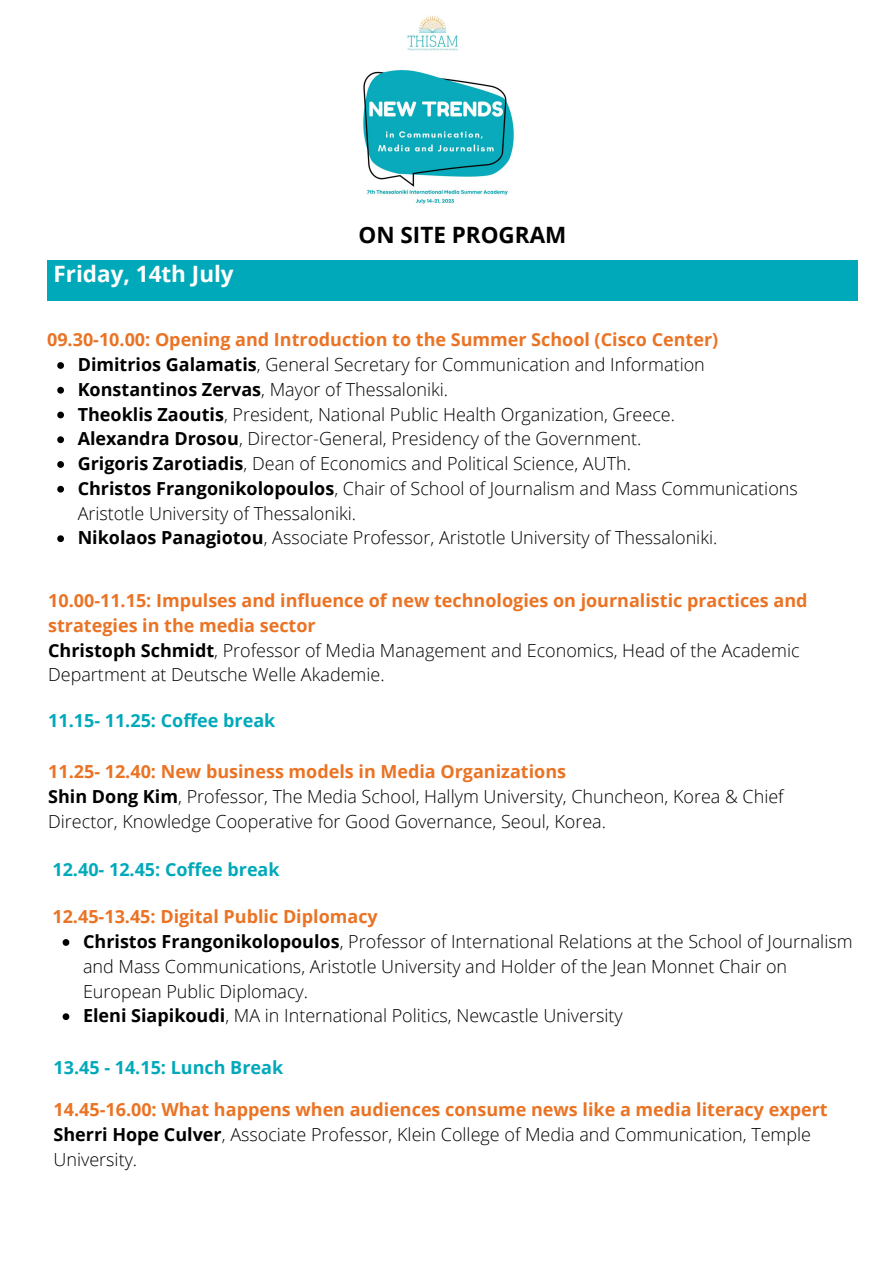
<style>
.page{position:relative;width:893px;height:1264px;background:#fff}
.page>*{position:absolute;margin:0;border:0;box-sizing:border-box;transform-origin:0 0}
.t1{font:700 22.5px "Open Sans";color:#fff}
.t2{font:700 22.5px "Open Sans";color:#000}
.t3{font:300 18px/24.8px "Open Sans";color:#000}
.t4{font:700 18px/24.8px "Open Sans";color:#ea7324}
.t5{font:700 18px "Open Sans";color:#00a9ba}
.s1{font-weight:700}
</style>
<div class="page">
<img style="left:363px;top:16px;width:151px;height:188px">
<div style="left:47px;top:260px;width:810px;height:41px;background:#00a9ba"></div>
<div style="left:456px;top:0;width:268px;height:116px;background:#fff"></div>
<svg style="left:57px;top:362px;width:7px;height:7px"></svg>
<svg style="left:57px;top:387px;width:7px;height:6px"></svg>
<svg style="left:57px;top:411px;width:7px;height:7px"></svg>
<svg style="left:57px;top:436px;width:7px;height:7px"></svg>
<svg style="left:57px;top:461px;width:7px;height:7px"></svg>
<svg style="left:57px;top:486px;width:7px;height:6px"></svg>
<svg style="left:57px;top:535px;width:7px;height:7px"></svg>
<svg style="left:63px;top:939px;width:6px;height:6px"></svg>
<svg style="left:63px;top:1013px;width:6px;height:7px"></svg>
<p class="t1" style="left:54px;top:258px;width:182px">Friday, 14th July</p>
<p class="t2" style="left:358px;top:219px;width:209px">ON SITE PROGRAM</p>
<p class="t4" style="left:47px;top:327px;width:672px">09.30-10.00: Opening and Introduction to the Summer School (Cisco Center)</p>
<p class="t3" style="left:78px;top:352px;width:628px"><span class="s1">Dimitrios Galamatis</span>, General Secretary for Communication and Information</p>
<p class="t3" style="left:78px;top:376px;width:372px"><span class="s1">Konstantinos Zervas</span>, Mayor of Thessaloniki.</p>
<p class="t3" style="left:78px;top:401px;width:598px"><span class="s1">Theoklis Zaoutis</span>, President, National Public Health Organization, Greece.</p>
<p class="t3" style="left:78px;top:426px;width:565px"><span class="s1">Alexandra Drosou</span>, Director-General, Presidency of the Government.</p>
<p class="t3" style="left:78px;top:451px;width:554px"><span class="s1">Grigoris Zarotiadis</span>, Dean of Economics and Political Science, AUTh.</p>
<p class="t3" style="left:78px;top:475px;width:721px"><span class="s1">Christos Frangonikolopoulos</span>, Chair of School of Journalism and Mass Communications<br>Aristotle University of Thessaloniki.</p>
<p class="t3" style="left:78px;top:525px;width:641px"><span class="s1">Nikolaos Panagiotou</span>, Associate Professor, Aristotle University of Thessaloniki.</p>
<p class="t4" style="left:48px;top:587px;width:760px">10.00-11.15: Impulses and influence of new technologies on journalistic practices and strategies in the media sector</p>
<p class="t3" style="left:48px;top:637px;width:752px"><span class="s1">Christoph Schmidt</span>, Professor of Media Management and Economics, Head of the Academic</p>
<p class="t3" style="left:48px;top:662px;width:338px">Department at Deutsche Welle Akademie.</p>
<p class="t5" style="left:48px;top:708px;width:229px">11.15- 11.25: Coffee break</p>
<p class="t4" style="left:48px;top:758px;width:519px">11.25- 12.40: New business models in Media Organizations</p>
<p class="t3" style="left:48px;top:783px;width:737px"><span class="s1">Shin Dong Kim</span>, Professor, The Media School, Hallym University, Chuncheon, Korea &amp; Chief<br>Director, Knowledge Cooperative for Good Governance, Seoul, Korea.</p>
<p class="t5" style="left:52px;top:856px;width:229px">12.40- 12.45: Coffee break</p>
<p class="t4" style="left:52px;top:904px;width:327px">12.45-13.45: Digital Public Diplomacy</p>
<p class="t3" style="left:83px;top:928px;width:771px"><span class="s1">Christos Frangonikolopoulos</span>, Professor of International Relations at the School of Journalism and Mass Communications, Aristotle University and Holder of the Jean Monnet Chair on<br>European Public Diplomacy.</p>
<p class="t3" style="left:83px;top:1002px;width:541px"><span class="s1">Eleni Siapikoudi</span>, MA in International Politics, Newcastle University</p>
<p class="t5" style="left:54px;top:1054px;width:231px">13.45 - 14.15: Lunch Break</p>
<p class="t4" style="left:54px;top:1096px;width:775px">14.45-16.00: What happens when audiences consume news like a media literacy expert</p>
<p class="t3" style="left:54px;top:1121px;width:759px"><span class="s1">Sherri Hope Culver</span>, Associate Professor, Klein College of Media and Communication, Temple<br>University.</p>
</div>
